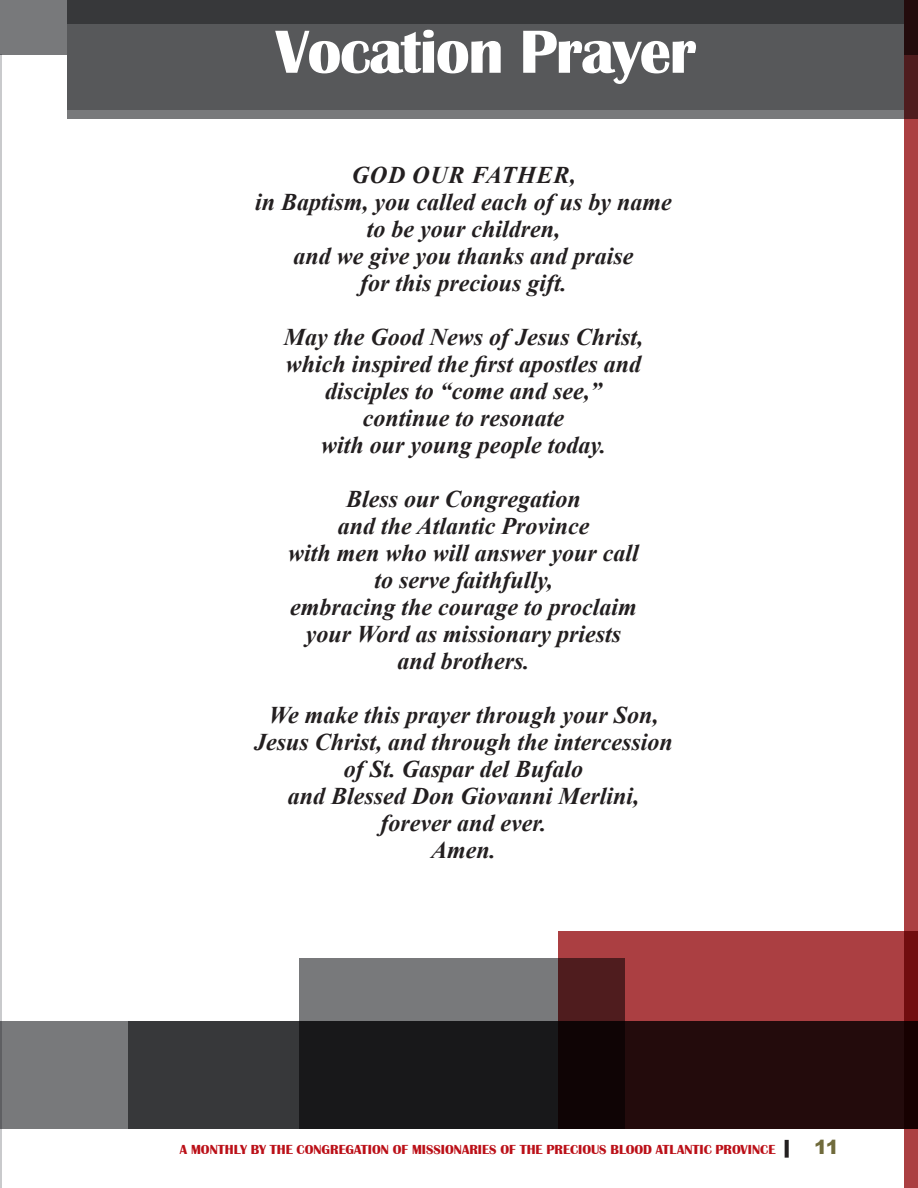
<style>
.page{position:relative;width:918px;height:1188px;background:#fff}
.page>*{position:absolute;margin:0;border:0;box-sizing:border-box;transform-origin:0 0}
.Title_14pt_Black__Centered{font:700 63px "Britannic";letter-spacing:-.025em;color:#fff}
.EDITORIAL___Body_Text{font:italic 700 24px/27px "Times New Roman";color:#231f20;text-align:center}
.EDITORIAL___Body_Text-2{font:italic 700 24px "Times New Roman";letter-spacing:.035em;color:#231f20}
.MASTER_PAGE___Page_Number_left_aligned{font:900 19.5px "Arial";color:#706b3c}
.MASTER_PAGE___Magazine_Title_left_aligne{font:700 13.5px "Britannic";color:#bb1018}
.s1{font-size:21px;color:#231f20}
</style>
<div class="page">
<hr style="left:0;top:54px;width:2px;height:1134px;background:#c9cacc">
<div style="left:904px;top:0;width:14px;height:1188px;background:#ab3f42"></div>
<div style="left:0;top:0;width:918px;height:55px;background:#78797b"></div>
<svg style="left:68px;top:0;width:850px;height:118px;background:#464547"></svg>
<div style="left:68px;top:24px;width:836px;height:85px;background:#57585a"></div>
<div style="left:558px;top:931px;width:360px;height:198px;background:#ab3f42"></div>
<svg style="left:0;top:1021px;width:918px;height:108px;background:#3a2f30"></svg>
<svg style="left:300px;top:958px;width:325px;height:171px;background:#373234"></svg>
<p class="Title_14pt_Black__Centered" style="left:276px;top:16px;width:422px">Vocation Prayer</p>
<p class="EDITORIAL___Body_Text-2" style="left:352px;top:158px;width:226px">GOD OUR FATHER,</p>
<p class="EDITORIAL___Body_Text" style="left:255px;top:188px;width:418px">in Baptism, you called each of us by name to be your children,</p>
<p class="EDITORIAL___Body_Text" style="left:294px;top:242px;width:342px">and we give you thanks and praise</p>
<p class="EDITORIAL___Body_Text" style="left:360px;top:269px;width:208px">for this precious gift.</p>
<p class="EDITORIAL___Body_Text" style="left:284px;top:323px;width:361px">May the Good News of Jesus Christ,</p>
<p class="EDITORIAL___Body_Text" style="left:286px;top:350px;width:357px">which inspired the first apostles and disciples to “come and see,”</p>
<p class="EDITORIAL___Body_Text" style="left:363px;top:404px;width:203px">continue to resonate</p>
<p class="EDITORIAL___Body_Text" style="left:321px;top:431px;width:287px">with our young people today.</p>
<p class="EDITORIAL___Body_Text" style="left:346px;top:485px;width:236px">Bless our Congregation</p>
<p class="EDITORIAL___Body_Text" style="left:338px;top:512px;width:253px">and the Atlantic Province</p>
<p class="EDITORIAL___Body_Text" style="left:288px;top:539px;width:352px">with men who will answer your call</p>
<p class="EDITORIAL___Body_Text" style="left:374px;top:566px;width:180px">to serve faithfully,</p>
<p class="EDITORIAL___Body_Text" style="left:290px;top:593px;width:348px">embracing the courage to proclaim</p>
<p class="EDITORIAL___Body_Text" style="left:306px;top:620px;width:317px">your Word as missionary priests</p>
<p class="EDITORIAL___Body_Text" style="left:398px;top:647px;width:134px">and brothers.</p>
<p class="EDITORIAL___Body_Text" style="left:254px;top:701px;width:420px">We make this prayer through your Son,<br>Jesus Christ, and through the intercession of St. Gaspar del Bufalo</p>
<p class="EDITORIAL___Body_Text" style="left:288px;top:782px;width:353px">and Blessed Don Giovanni Merlini, forever and ever.</p>
<p class="EDITORIAL___Body_Text" style="left:431px;top:836px;width:66px">Amen.</p>
<p class="MASTER_PAGE___Magazine_Title_left_aligne" style="left:180px;top:1142px;width:610px">A MONTHLY BY THE CONGREGATION OF MISSIONARIES OF THE PRECIOUS BLOOD ATLANTIC PROVINCE <span class="s1">|</span></p>
<p class="MASTER_PAGE___Page_Number_left_aligned" style="left:814px;top:1133px;width:26px">11</p>
</div>
